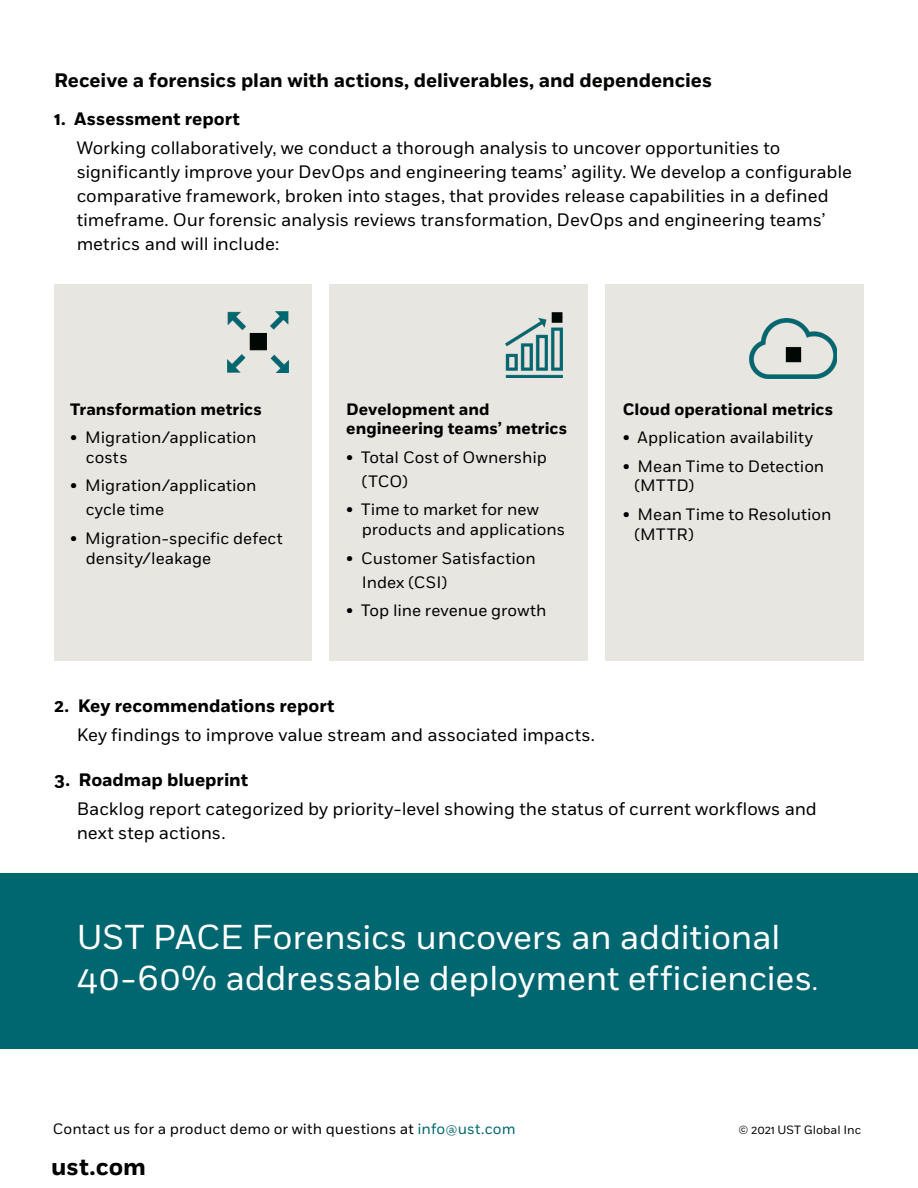
<style>
.page{position:relative;width:918px;height:1188px;background:#fff}
.page>*{position:absolute;margin:0;border:0;box-sizing:border-box;transform-origin:0 0}
.t1{font:34.5px/41.4px "Fort";letter-spacing:-.01em;color:#fff}
.t2{font:700 24px "Fort";color:#010301}
.t3{font:700 19.5px "Fort";letter-spacing:-.005em;color:#040503}
.t4{font:18px/24px "Fort";letter-spacing:-.005em;color:#000}
.t5{font:700 18px "Fort";letter-spacing:-.005em;color:#000}
.t6{font:16.5px/19.8px "Fort";color:#000}
.t7{font:700 16.5px/19.8px "Fort";color:#000}
.t8{font:15px "Fort";letter-spacing:.005em;color:#000}
.t9{font:12px "Fort";color:#010301}
.s1{font-size:27px}
.s2{color:#006770}
</style>
<div class="page">
<div style="left:54px;top:284px;width:258px;height:377px;background:#e8e6e1"></div>
<div style="left:330px;top:284px;width:258px;height:377px;background:#e8e6e1"></div>
<div style="left:606px;top:284px;width:258px;height:377px;background:#e8e6e1"></div>
<div style="left:0;top:873px;width:918px;height:176px;background:#006770"></div>
<img style="left:750px;top:318px;width:87px;height:61px">
<img style="left:506px;top:312px;width:56px;height:66px">
<img style="left:228px;top:312px;width:61px;height:60px">
<p class="t3" style="left:54px;top:68px;width:660px">Receive a forensics plan with actions, deliverables, and dependencies</p>
<p class="t5" style="left:54px;top:108px;width:187px">1. Assessment report</p>
<p class="t4" style="left:77px;top:136px;width:777px">Working collaboratively, we conduct a thorough analysis to uncover opportunities to significantly improve your DevOps and engineering teams’ agility. We develop a configurable comparative framework, broken into stages, that provides release capabilities in a defined timeframe. Our forensic analysis reviews transformation, DevOps and engineering teams’ metrics and will include:</p>
<p class="t7" style="left:70px;top:400px;width:193px">Transformation metrics</p>
<p class="t6" style="left:86px;top:428px;width:172px;text-indent:-16px">• Migration/application costs</p>
<p class="t6" style="left:86px;top:474px;width:172px;line-height:24px;text-indent:-16px">• Migration/application cycle time</p>
<p class="t6" style="left:86px;top:529px;width:198px;text-indent:-16px">• Migration-specific defect density/leakage</p>
<p class="t7" style="left:346px;top:400px;width:223px">Development and engineering teams’ metrics</p>
<p class="t6" style="left:362px;top:446px;width:187px;line-height:24px;text-indent:-16px">• Total Cost of Ownership (TCO)</p>
<p class="t6" style="left:362px;top:500px;width:205px;text-indent:-16px">• Time to market for new products and applications</p>
<p class="t6" style="left:362px;top:546px;width:176px;line-height:24px;text-indent:-16px">• Customer Satisfaction<br>Index (CSI)</p>
<p class="t6" style="left:346px;top:601px;width:202px">• Top line revenue growth</p>
<p class="t7" style="left:623px;top:400px;width:212px">Cloud operational metrics</p>
<p class="t6" style="left:623px;top:428px;width:192px">• Application availability</p>
<p class="t6" style="left:634px;top:456px;width:192px;text-indent:-12px">• Mean Time to Detection (MTTD)</p>
<p class="t6" style="left:634px;top:505px;width:199px;text-indent:-12px">• Mean Time to Resolution (MTTR)</p>
<p class="t5" style="left:54px;top:695px;width:282px">2. Key recommendations report</p>
<p class="t4" style="left:77px;top:723px;width:520px">Key findings to improve value stream and associated impacts.</p>
<p class="t5" style="left:54px;top:769px;width:196px">3. Roadmap blueprint</p>
<p class="t4" style="left:77px;top:797px;width:742px">Backlog report categorized by priority-level showing the status of current workflows and next step actions.</p>
<h1 class="t1" style="left:77px;top:917px;width:743px">UST PACE Forensics uncovers an additional<br>40-60% addressable deployment efficiencies<span class="s1">.</span></h1>
<p class="t8" style="left:53px;top:1120px;width:464px">Contact us for a product demo or with questions at <span class="s2">info@ust.com</span></p>
<p class="t9" style="left:739px;top:1122px;width:124px">© 2021 UST Global Inc</p>
<h2 class="t2" style="left:51px;top:1152px;width:96px">ust.com</h2>
</div>
